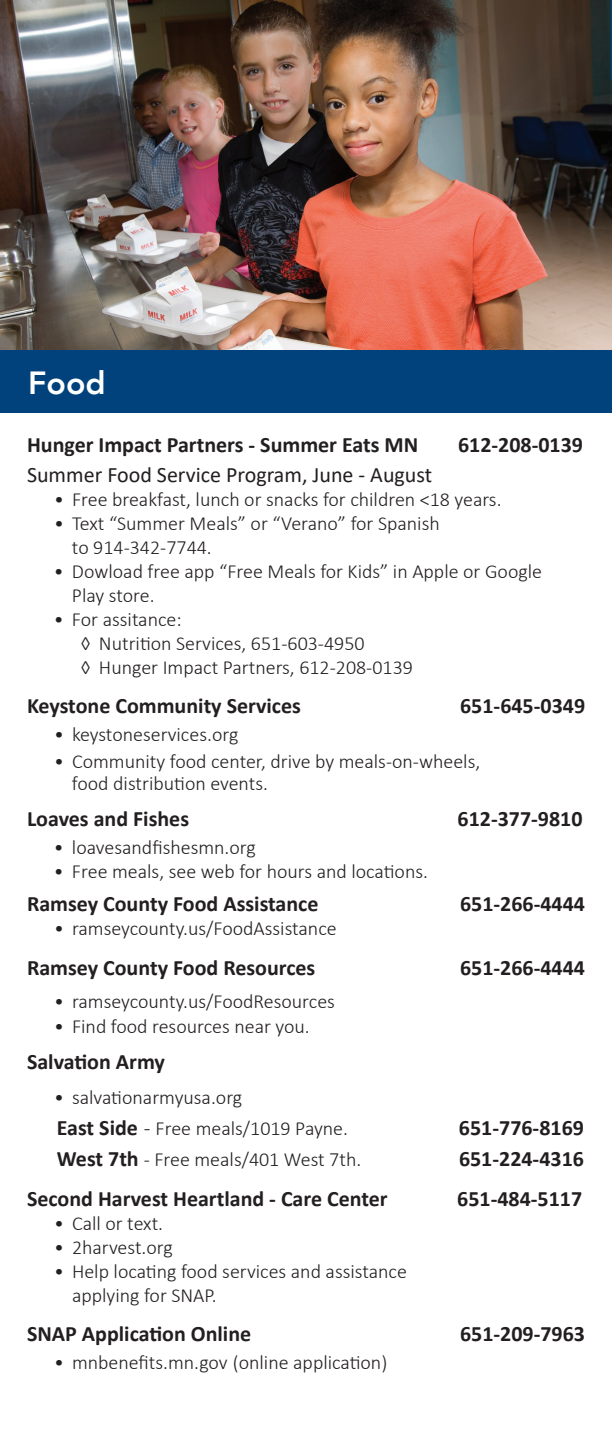
<style>
.page{position:relative;width:612px;height:1440px;background:#fff}
.page>*{position:absolute;margin:0;border:0;box-sizing:border-box;transform-origin:0 0}
.t1{font:800 32px "Avenir LT Com";color:#fff}
.t2{font:700 22px "Calibri";color:#231f20}
.t3{font:22px "Calibri";color:#231f20}
.t4{font:300 20px/24px "Calibri";color:#231f20}
.s1{font-weight:700;font-size:22px}
.s2{font-size:22px}
</style>
<div class="page">
<img style="left:0;top:0;width:612px;height:350px">
<div style="left:0;top:350px;width:612px;height:63px;background:#01427c"></div>
<hr style="left:611px;top:0;width:1px;height:78px;background:#01427c">
<h1 class="t1" style="left:28px;top:364px;width:79px">Food</h1>
<p class="t2" style="left:27px;top:429px;width:393px">Hunger Impact Partners - Summer Eats MN</p>
<p class="t2" style="left:458px;top:429px;width:127px">612-208-0139</p>
<p class="t3" style="left:27px;top:460px;width:407px">Summer Food Service Program, June - August</p>
<p class="t4" style="left:54px;top:487px;width:449px">• Free breakfast, lunch or snacks for children &lt;18 years.</p>
<p class="t4" style="left:72px;top:511px;width:369px;text-indent:-18px">• Text “Summer Meals” or “Verano” for Spanish to 914-342-7744.</p>
<p class="t4" style="left:72px;top:559px;width:472px;text-indent:-18px">• Dowload free app “Free Meals for Kids” in Apple or Google<br>Play store.</p>
<p class="t4" style="left:81px;top:607px;width:333px;text-indent:-27px">• For assitance:<br>◊ Nutrition Services, 651-603-4950<br>◊ Hunger Impact Partners, 612-208-0139</p>
<p class="t2" style="left:27px;top:690px;width:276px">Keystone Community Services</p>
<p class="t2" style="left:460px;top:690px;width:127px">651-645-0349</p>
<p class="t4" style="left:54px;top:722px;width:186px">• keystoneservices.org</p>
<p class="t4" style="left:72px;top:750px;width:410px;line-height:22px;text-indent:-18px">• Community food center, drive by meals-on-wheels, food distribution events.</p>
<p class="t2" style="left:27px;top:803px;width:164px">Loaves and Fishes</p>
<p class="t2" style="left:458px;top:803px;width:127px">612-377-9810</p>
<p class="t4" style="left:54px;top:835px;width:203px">• loavesandfishesmn.org</p>
<p class="t4" style="left:54px;top:859px;width:376px">• Free meals, see web for hours and locations.</p>
<p class="t2" style="left:27px;top:888px;width:293px">Ramsey County Food Assistance</p>
<p class="t2" style="left:460px;top:888px;width:127px">651-266-4444</p>
<p class="t4" style="left:54px;top:916px;width:284px">• ramseycounty.us/FoodAssistance</p>
<p class="t2" style="left:27px;top:952px;width:290px">Ramsey County Food Resources</p>
<p class="t2" style="left:460px;top:952px;width:127px">651-266-4444</p>
<p class="t4" style="left:54px;top:989px;width:283px">• ramseycounty.us/FoodResources</p>
<p class="t4" style="left:54px;top:1014px;width:257px">• Find food resources near you.</p>
<p class="t2" style="left:27px;top:1046px;width:139px">Salvation Army</p>
<p class="t4" style="left:54px;top:1082px;width:296px;line-height:30.8px">• salvationarmyusa.org<br><span class="s1">East Side</span> <span class="s2">-</span> Free meals/1019 Payne.</p>
<p class="t2" style="left:459px;top:1112px;width:127px">651-776-8169</p>
<p class="t4" style="left:57px;top:1147px;width:306px"><span class="s1">West 7th</span> - Free meals/401 West 7th.</p>
<p class="t2" style="left:459px;top:1143px;width:127px">651-224-4316</p>
<p class="t2" style="left:27px;top:1183px;width:362px">Second Harvest Heartland - Care Center</p>
<p class="t2" style="left:457px;top:1183px;width:127px">651-484-5117</p>
<p class="t4" style="left:54px;top:1211px;width:111px">• Call or text.</p>
<p class="t4" style="left:54px;top:1235px;width:120px">• 2harvest.org</p>
<p class="t4" style="left:72px;top:1259px;width:336px;text-indent:-18px">• Help locating food services and assistance applying for SNAP.</p>
<p class="t2" style="left:27px;top:1318px;width:226px">SNAP Application Online</p>
<p class="t2" style="left:460px;top:1318px;width:127px">651-209-7963</p>
<p class="t4" style="left:54px;top:1350px;width:335px">• mnbenefits.mn.gov (online application)</p>
</div>
